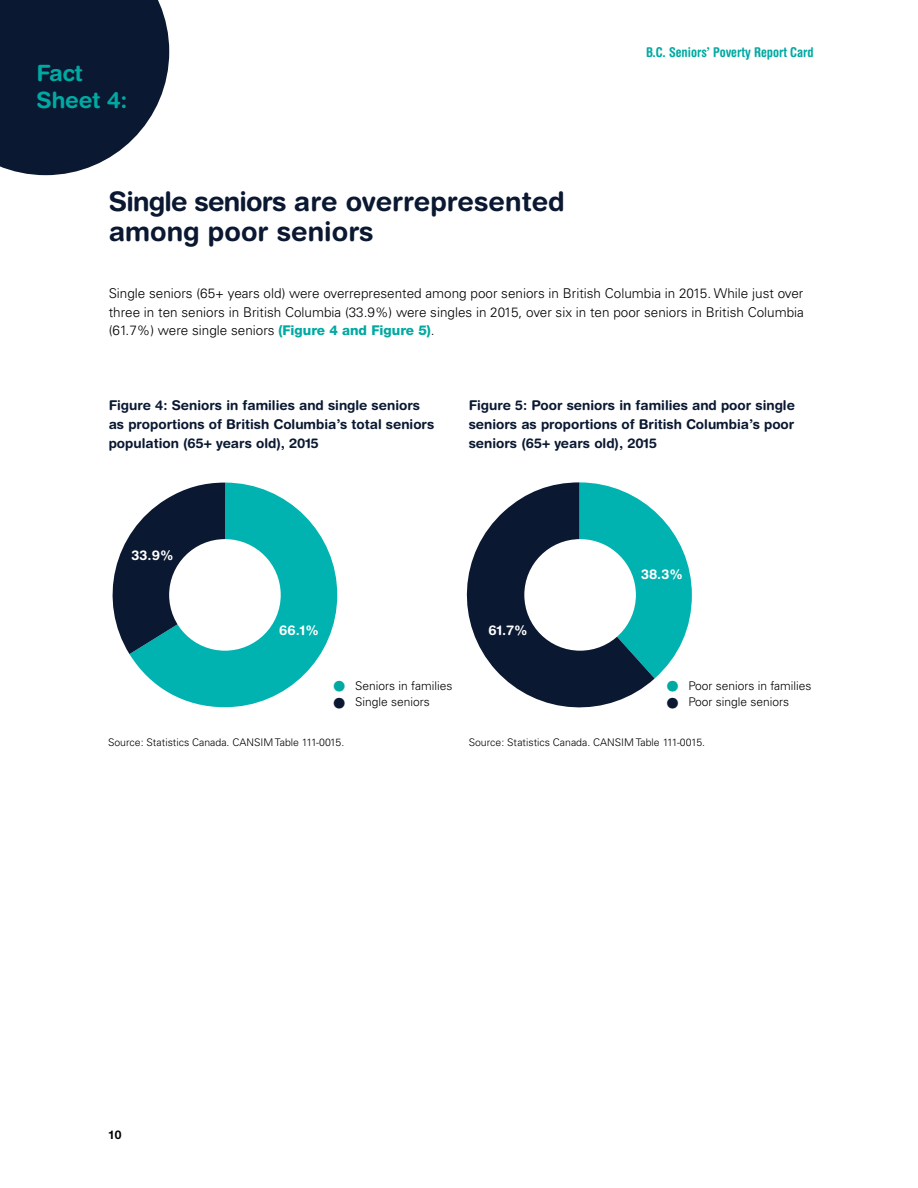
<style>
.page{position:relative;width:918px;height:1188px;background:#fff}
.page>*{position:absolute;margin:0;border:0;box-sizing:border-box;transform-origin:0 0}
.t1{font:700 27px/30px "Helvetica Rounded";color:#0a1831}
.t2{font:700 22.5px/27px "Helvetica Rounded";letter-spacing:-.01em;color:#00a9a2}
.t3{font:300 13.5px/18.8px "Univers";color:#000;text-align:justify}
.t4{font:700 13.5px/18.8px "Helvetica Rounded";color:#0a1831}
.t5{font:700 condensed 13.5px "Helvetica Rounded";color:#00a9a2}
.t6{font:700 13.5px "Helvetica Rounded";color:#fff}
.t7{font:300 12px "Univers";color:#000}
.t8{font:700 12px "Helvetica Neue";color:#000}
.t9{font:300 10.5px "Univers";color:#000}
.s1{font-family:"Helvetica Neue";font-weight:800;color:#00a9a2}
.s2{font-size:30px;color:#00a9a2}
.s3{font-size:30px;color:#0a1831}
</style>
<div class="page">
<svg style="left:0;top:0;width:169px;height:175px;background:#273349"></svg>
<svg style="left:129px;top:483px;width:208px;height:224px;fill:#00b3b0"></svg>
<svg style="left:112px;top:483px;width:113px;height:171px"></svg>
<svg style="left:655px;top:511px;width:37px;height:167px"></svg>
<svg style="left:466px;top:482px;width:189px;height:226px;fill:#0a1831"></svg>
<div style="left:169px;top:539px;width:112px;height:112px;background:#fff;border-radius:50%"></div>
<div style="left:524px;top:539px;width:112px;height:112px;background:#fff;border-radius:50%"></div>
<h2 class="t2" style="left:37px;top:59px;width:92px">Fact<br>Sheet 4:</h2>
<h1 class="t1" style="left:109px;top:186px;width:457px">Single seniors are overrepresented among poor seniors</h1>
<p class="t5" style="left:646px;top:44px;width:169px">B.C. Seniors’ Poverty Report Card</p>
<p class="t3" style="left:109px;top:284px;width:697px">Single seniors (65+ years old) were overrepresented among poor seniors in British Columbia in 2015. While just over three in ten seniors in British Columbia (33.9%) were singles in 2015, over six in ten poor seniors in British Columbia (61.7%) were single seniors <span class="s1">(Figure 4 and Figure 5)</span>.</p>
<p class="t4" style="left:109px;top:396px;width:327px">Figure 4: Seniors in families and single seniors as proportions of British Columbia’s total seniors population (65+ years old), 2015</p>
<p class="t4" style="left:469px;top:396px;width:328px;text-align:justify">Figure 5: Poor seniors in families and poor single seniors as proportions of British Columbia’s poor seniors (65+ years old), 2015</p>
<p class="t6" style="left:132px;top:547px;width:43px">33.9%</p>
<p class="t6" style="left:279px;top:622px;width:41px">66.1%</p>
<p class="t6" style="left:488px;top:622px;width:41px">61.7%</p>
<p class="t7" style="left:332px;top:678px;width:122px"><span class="s2">•</span> Seniors in families</p>
<p class="t7" style="left:332px;top:695px;width:100px"><span class="s3">•</span> Single seniors</p>
<p class="t6" style="left:641px;top:566px;width:43px">38.3%</p>
<p class="t7" style="left:665px;top:678px;width:148px"><span class="s2">•</span> Poor seniors in families</p>
<p class="t7" style="left:665px;top:695px;width:126px"><span class="s3">•</span> Poor single seniors</p>
<p class="t9" style="left:108px;top:736px;width:238px">Source: Statistics Canada. CANSIM Table 111-0015.</p>
<p class="t9" style="left:469px;top:736px;width:238px">Source: Statistics Canada. CANSIM Table 111-0015.</p>
<p class="t8" style="left:108px;top:1127px;width:15px">10</p>
</div>
